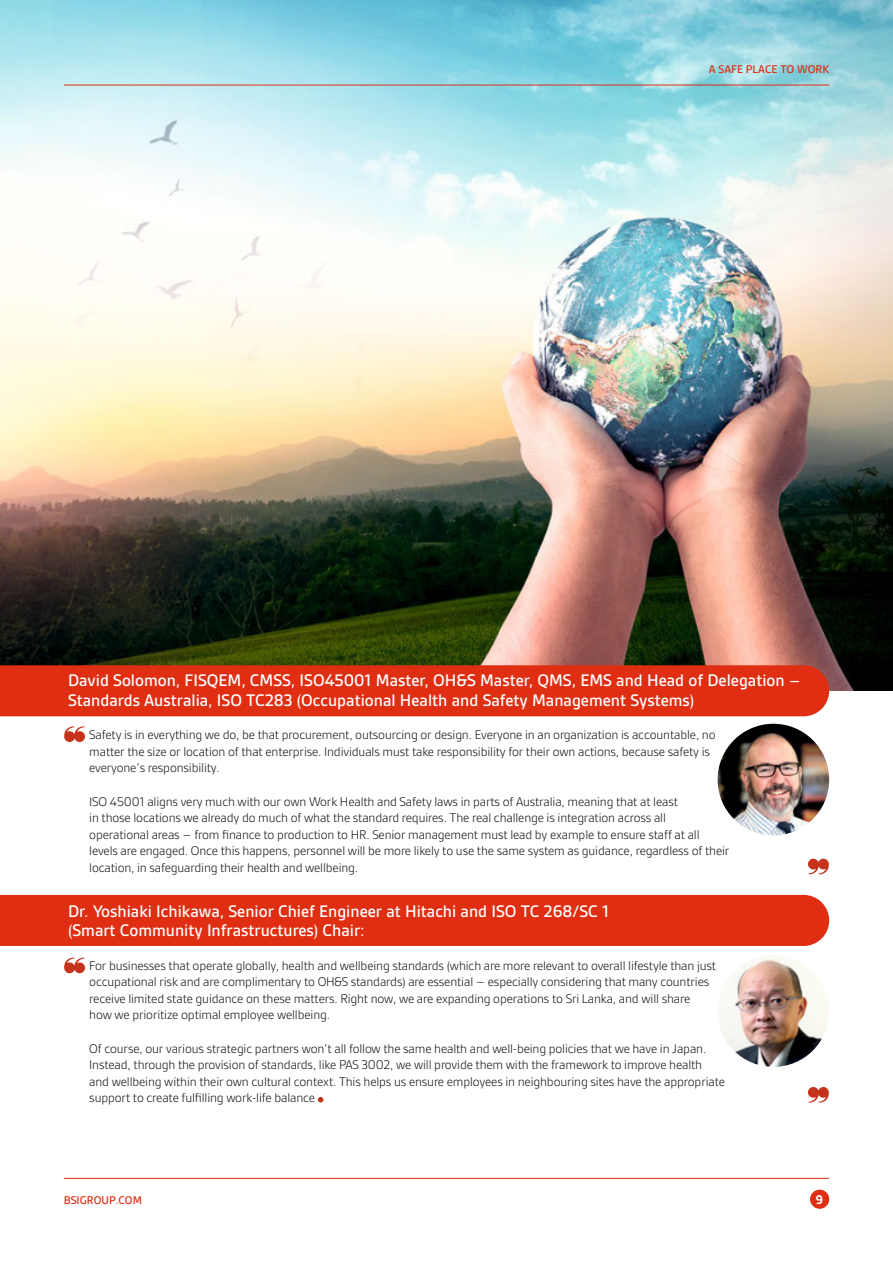
<style>
.page{position:relative;width:893px;height:1263px;background:#fff}
.page>*{position:absolute;margin:0;border:0;box-sizing:border-box;transform-origin:0 0}
.t1{font:300 72px "BSI Gesta";color:#c6331c}
.t2{font:500 18px/19.5px "BSI Gesta";color:#fff}
.t3{font:300 13.5px/16.5px "BSI Gesta";letter-spacing:-.01em;color:#080808}
.t4{font:700 13.5px "BSI Gesta";color:#fff}
.t5{font:500 12px "BSI Gesta";color:#e02e12}
</style>
<div class="page">
<img style="left:0;top:0;width:893px;height:691px">
<div style="left:0;top:895px;width:829px;height:51px;background:#e02e12"></div>
<div style="left:0;top:665px;width:829px;height:51px;background:#e02e12"></div>
<img style="left:718px;top:724px;width:111px;height:111px;border-radius:56px">
<img style="left:718px;top:955px;width:111px;height:112px;border-radius:56px">
<svg style="left:64px;top:726px;width:21px;height:16px"></svg>
<svg style="left:64px;top:957px;width:21px;height:16px"></svg>
<svg style="left:808px;top:859px;width:21px;height:15px"></svg>
<svg style="left:808px;top:1087px;width:21px;height:16px"></svg>
<hr style="left:64px;top:85px;width:765px;height:1px;background:#e02e12">
<hr style="left:64px;top:1178px;width:765px;height:1px;background:#e02e12">
<div style="left:810px;top:1189px;width:19px;height:20px;background:#e02e12;border-radius:50%"></div>
<p class="t5" style="left:709px;top:62px;width:122px">A SAFE PLACE TO WORK</p>
<h2 class="t2" style="left:68px;top:671px;width:734px">David Solomon, FISQEM, CMSS, ISO45001 Master, OH&amp;S Master, QMS, EMS and Head of Delegation –<br>Standards Australia, ISO TC283 (Occupational Health and Safety Management Systems)</h2>
<p class="t3" style="left:89px;top:727px;width:628px">Safety is in everything we do, be that procurement, outsourcing or design. Everyone in an organization is accountable, no matter the size or location of that enterprise. Individuals must take responsibility for their own actions, because safety is everyone’s responsibility.</p>
<p class="t3" style="left:89px;top:793px;width:642px">ISO 45001 aligns very much with our own Work Health and Safety laws in parts of Australia, meaning that at least<br>in those locations we already do much of what the standard requires. The real challenge is integration across all<br>operational areas – from finance to production to HR. Senior management must lead by example to ensure staff at all levels are engaged. Once this happens, personnel will be more likely to use the same system as guidance, regardless of their location, in safeguarding their health and wellbeing.</p>
<h2 class="t2" style="left:68px;top:901px;width:542px">Dr. Yoshiaki Ichikawa, Senior Chief Engineer at Hitachi and ISO TC 268/SC 1 (Smart Community Infrastructures) Chair:</h2>
<p class="t3" style="left:89px;top:957px;width:628px">For businesses that operate globally, health and wellbeing standards (which are more relevant to overall lifestyle than just occupational risk and are complimentary to OH&amp;S standards) are essential – especially considering that many countries receive limited state guidance on these matters. Right now, we are expanding operations to Sri Lanka, and will share how we prioritize optimal employee wellbeing.</p>
<p class="t3" style="left:89px;top:1040px;width:637px">Of course, our various strategic partners won’t all follow the same health and well-being policies that we have in Japan.<br>Instead, through the provision of standards, like PAS 3002, we will provide them with the framework to improve health and wellbeing within their own cultural context. This helps us ensure employees in neighbouring sites have the appropriate support to create fulfilling work-life balance</p>
<h1 class="t1" style="left:312px;top:1041px;width:19px">.</h1>
<p class="t5" style="left:64px;top:1193px;width:80px">BSIGROUP.COM</p>
<p class="t4" style="left:816px;top:1192px;width:9px">9</p>
</div>
